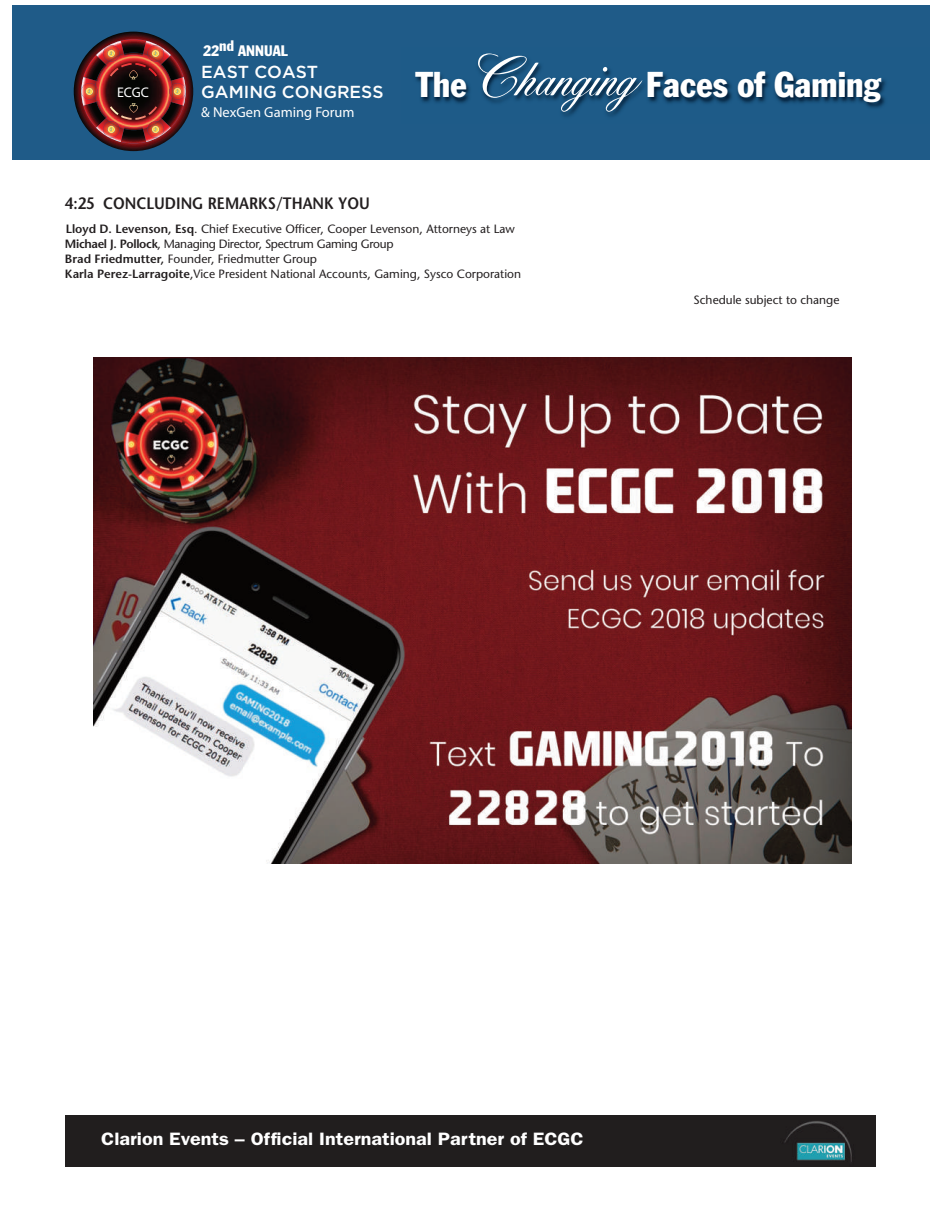
<style>
.page{position:relative;width:945px;height:1215px;background:#fff}
.page>*{position:absolute;margin:0;border:0;box-sizing:border-box;transform-origin:0 0}
.t1{font:35.25px "Franklin Gothic Condensed+OROAWB";color:#fff}
.t2{font:600 18px "Franklin Gothic";color:#fff;scale:1.1 1}
.t3{font:500 17.4px/20.9px "Gotham";color:#fff}
.t4{font:600 16.5px "Stone Sans";color:#231f20;scale:.9 1}
.t5{font:condensed 15px "Franklin Gothic";color:#fff}
.t6{font:14.4px "Gotham";color:#fff}
.t7{font:900 13.95px "Gotham";color:#fff}
.t8{font:12px/15px "Stone Sans";color:#231f20}
.s1{font-family:"Yonkers+YNEAFW";font-size:60.9px}
.s2{font-weight:600}
</style>
<div class="page">
<div style="left:12px;top:5px;width:918px;height:155px;background:#1f5b88"></div>
<img style="left:74px;top:32px;width:119px;height:119px">
<img style="left:416px;top:55px;width:470px;height:61px">
<div style="left:66px;top:1115px;width:810px;height:51px;background:#211e1e"></div>
<img style="left:93px;top:358px;width:758px;height:505px">
<p class="t7" style="left:117px;top:87px;width:33px">ECGC</p>
<p class="t5" style="left:203px;top:45px;width:86px">22nd ANNUAL</p>
<h3 class="t3" style="left:201px;top:61px;width:184px">EAST COAST<br>GAMING CONGRESS</h3>
<p class="t6" style="left:201px;top:106px;width:155px">&amp; NexGen Gaming Forum</p>
<h1 class="t1" style="left:416px;top:72px;width:466px">The <span class="s1">Changing</span> Faces of Gaming</h1>
<h3 class="t4" style="left:65px;top:197px;width:340px">4:25 CONCLUDING REMARKS/THANK YOU</h3>
<p class="t8" style="left:65px;top:223px;width:458px"><span class="s2">Lloyd D. Levenson, Esq</span>. Chief Executive Officer, Cooper Levenson, Attorneys at Law <span class="s2">Michael J. Pollock</span>, Managing Director, Spectrum Gaming Group<br><span class="s2">Brad Friedmutter,</span> Founder, Friedmutter Group<br><span class="s2">Karla Perez-Larragoite</span>,Vice President National Accounts, Gaming, Sysco Corporation</p>
<p class="t8" style="left:694px;top:294px;width:147px">Schedule subject to change</p>
<h2 class="t2" style="left:101px;top:1129px;width:440px">Clarion Events – Official International Partner of ECGC</h2>
</div>
